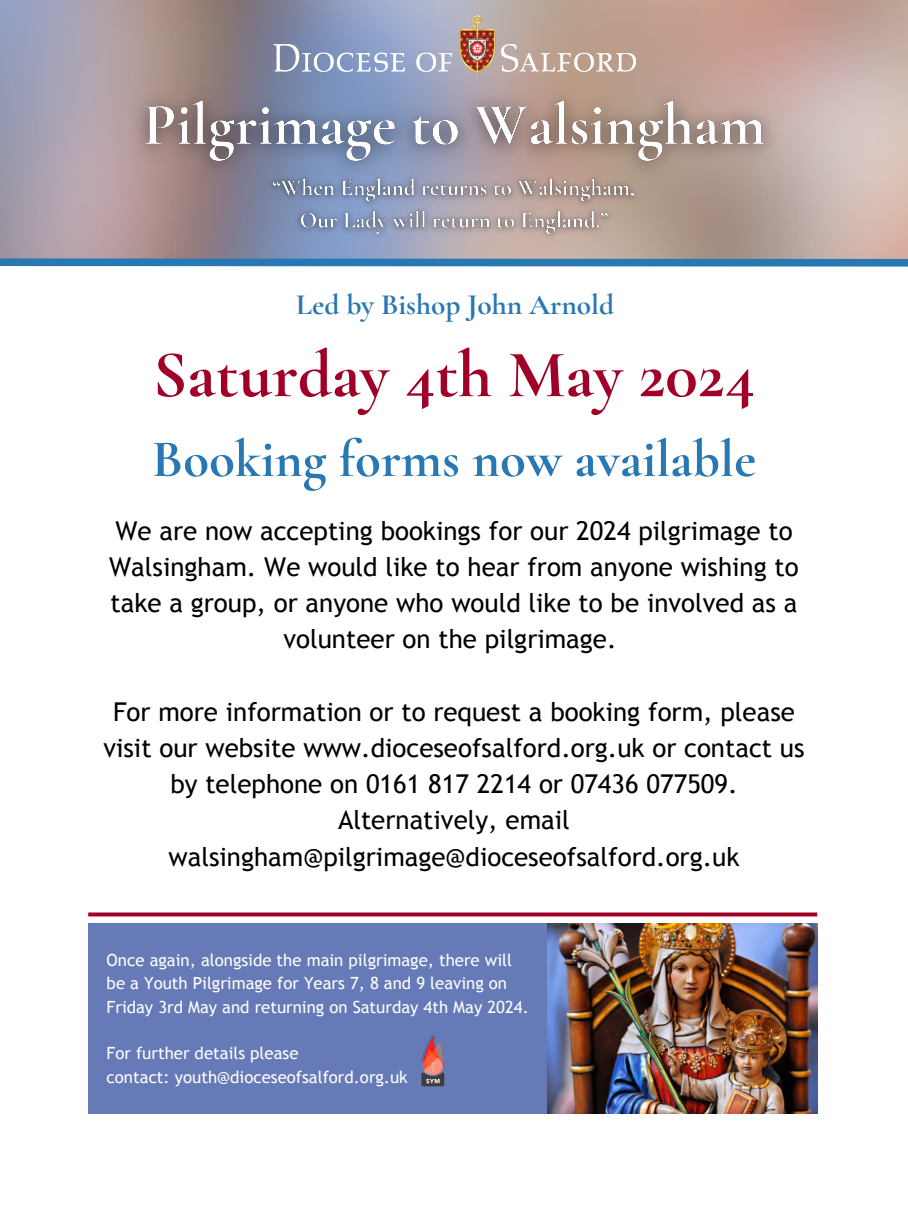
<style>
.page{position:relative;width:908px;height:1210px;background:#fff}
.page>*{position:absolute;margin:0;border:0;box-sizing:border-box;transform-origin:0 0}
.t1{font:700 67.2px "Cormorant Garamond";color:#a00028}
.t2{font:700 52.85px "Cormorant Garamond";color:#2878b4}
.t3{font:700 29.4px "Cormorant Garamond";color:#2878b4}
.t4{font:25.9px/36.2px "Trebuchet MS";color:#000;text-align:center}
.t5{font:16.8px/23.4px "Trebuchet MS";color:#fff}
</style>
<div class="page">
<img style="left:273px;top:14px;width:362px;height:62px">
<svg style="left:88px;top:912px;width:728px;height:4px;background:#ab2042"></svg>
<img style="left:546px;top:923px;width:270px;height:190px">
<div style="left:88px;top:923px;width:458px;height:191px;background:#657ab7"></div>
<img style="left:421px;top:1035px;width:24px;height:52px">
<img style="left:119px;top:76px;width:673px;height:113px">
<img style="left:264px;top:170px;width:379px;height:75px">
<svg style="left:0;top:255px;width:907px;height:12px;background:#5d8bb3"></svg>
<p class="t3" style="left:296px;top:286px;width:319px">Led by Bishop John Arnold</p>
<p class="t1" style="left:153px;top:334px;width:603px">Saturday 4th May 2024</p>
<p class="t2" style="left:152px;top:427px;width:605px">Booking forms now available</p>
<p class="t4" style="left:109px;top:512px;width:690px">We are now accepting bookings for our 2024 pilgrimage to Walsingham. We would like to hear from anyone wishing to take a group, or anyone who would like to be involved as a volunteer on the pilgrimage.</p>
<p class="t4" style="left:103px;top:693px;width:702px">For more information or to request a booking form, please visit our website www.dioceseofsalford.org.uk or contact us by telephone on 0161 817 2214 or 07436 077509.<br>Alternatively, email walsingham@pilgrimage@dioceseofsalford.org.uk</p>
<p class="t5" style="left:107px;top:948px;width:423px">Once again, alongside the main pilgrimage, there will be a Youth Pilgrimage for Years 7, 8 and 9 leaving on<br>Friday 3rd May and returning on Saturday 4th May 2024.</p>
<p class="t5" style="left:107px;top:1041px;width:302px">For further details please<br>contact: youth@dioceseofsalford.org.uk</p>
</div>
